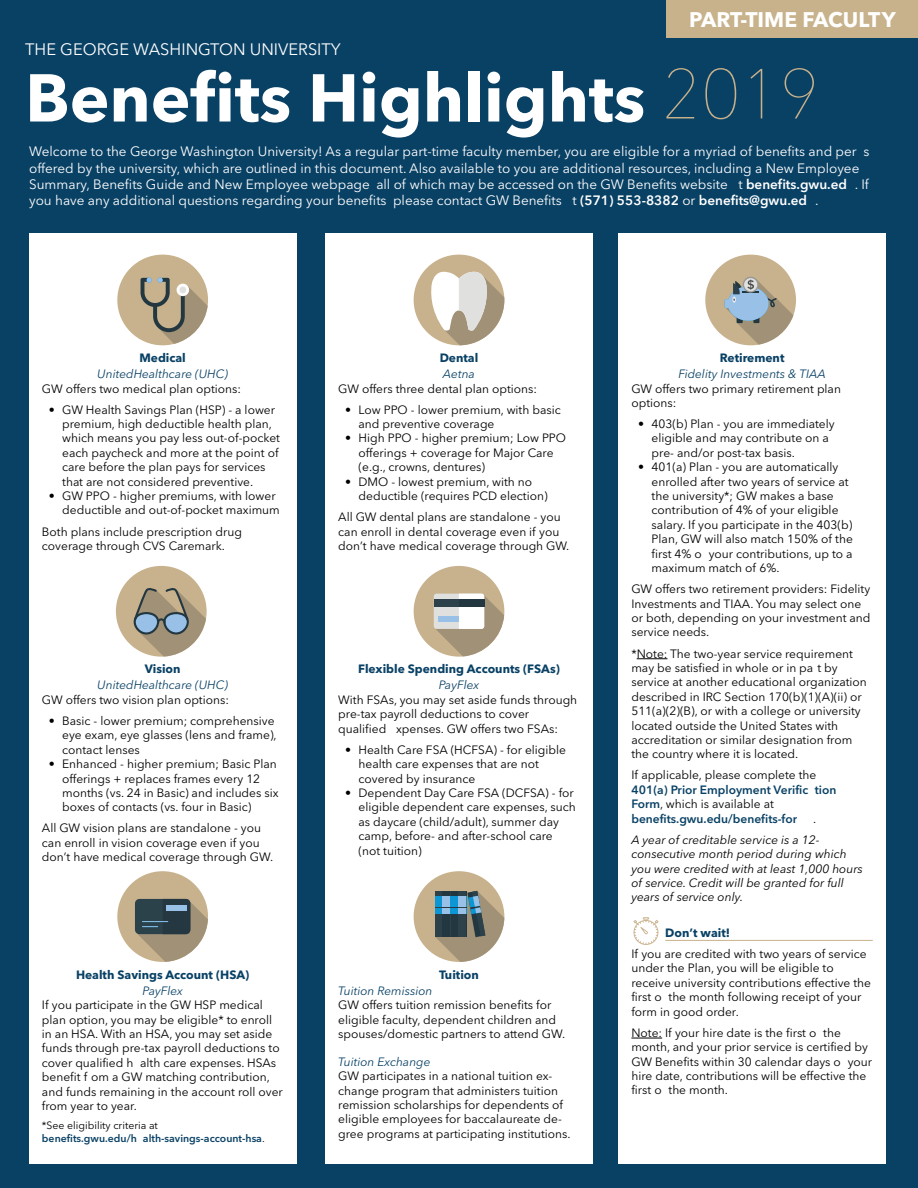
<style>
.page{position:relative;width:918px;height:1188px;background:#094165}
.page>*{position:absolute;margin:0;border:0;box-sizing:border-box;transform-origin:0 0}
.t1{font:700 66.75px "Avenir Next LT Pro";color:#fff}
.t2{font:700 21px "Avenir Next LT Pro";color:#fff}
.t3{font:16.5px "Avenir Next LT Pro";color:#fff}
.t4{font:13.5px/16.2px "Avenir Next LT Pro";color:#fff}
.t5{font:12px/14.4px "Avenir Next LT Pro";color:#000}
.t6{font:italic 12px/14.4px "Avenir Next LT Pro";color:#000}
.t7{font:italic 12px "Avenir Next LT Pro";color:#094165}
.t8{font:700 12px "Avenir Next LT Pro";color:#094165}
.t9{font:600 12px/14.4px "Avenir Next LT Pro";color:#094165}
.t10{font:600 10.5px/12.6px "Avenir Next LT Pro";color:#094165}
.s1{font-weight:200;font-size:70.05px;color:#c8b18b}
.s2{font-weight:600}
.s3{font-weight:400;color:#000}
</style>
<div class="page">
<div style="left:29px;top:233px;width:267px;height:930px;background:#fff"></div>
<div style="left:325px;top:233px;width:268px;height:930px;background:#fff"></div>
<div style="left:619px;top:233px;width:267px;height:930px;background:#fff"></div>
<div style="left:666px;top:0;width:252px;height:38px;background:#c8b28b"></div>
<hr style="left:631px;top:1038px;width:31px;height:1px;background:#000">
<svg style="left:633px;top:917px;width:26px;height:28px"></svg>
<hr style="left:665px;top:940px;width:208px;height:1px;background:#c8b28b">
<div style="left:117px;top:255px;width:91px;height:90px;background:#c8b28d;border-radius:50%"></div>
<svg style="left:141px;top:278px;width:67px;height:66px"></svg>
<div style="left:414px;top:566px;width:90px;height:91px;background:#c8b28d;border-radius:50%"></div>
<div style="left:434px;top:594px;width:50px;height:35px;background:#e0e0df;border-radius:3px"></div>
<div style="left:434px;top:599px;width:50px;height:8px;background:#2c414a"></div>
<svg style="left:435px;top:594px;width:69px;height:62px"></svg>
<div style="left:414px;top:871px;width:90px;height:91px;background:#c8b28d;border-radius:50%"></div>
<svg style="left:435px;top:891px;width:69px;height:71px"></svg>
<div style="left:414px;top:255px;width:90px;height:90px;background:#c8b28d;border-radius:50%"></div>
<svg style="left:429px;top:272px;width:75px;height:73px"></svg>
<div style="left:117px;top:871px;width:91px;height:91px;background:#c8b28d;border-radius:50%"></div>
<div style="left:135px;top:899px;width:55px;height:35px;background:#2c424b;border-radius:5px"></div>
<svg style="left:136px;top:899px;width:72px;height:63px"></svg>
<div style="left:166px;top:905px;width:21px;height:5px;background:#99c1e7"></div>
<div style="left:116px;top:566px;width:91px;height:91px;background:#c8b28d;border-radius:50%"></div>
<svg style="left:134px;top:586px;width:72px;height:71px"></svg>
<hr style="left:637px;top:658px;width:30px;height:1px;background:#000">
<div style="left:705px;top:255px;width:91px;height:90px;background:#c8b28d;border-radius:50%"></div>
<svg style="left:725px;top:277px;width:68px;height:68px"></svg>
<h2 class="t2" style="left:689px;top:7px;width:208px">PART-TIME FACULTY</h2>
<h3 class="t3" style="left:25px;top:39px;width:317px">THE GEORGE WASHINGTON UNIVERSITY</h3>
<h1 class="t1" style="left:25px;top:57px;width:795px">Benefits Highlights <span class="s1">2019</span></h1>
<p class="t4" style="left:29px;top:144px;width:842px">Welcome to the George Washington University! As a regular part-time faculty member, you are eligible for a myriad of benefits and per s offered by the university, which are outlined in this document. Also available to you are additional resources, including a New Employee Summary, Benefits Guide and New Employee webpage all of which may be accessed on the GW Benefits website t <span class="s2">benefits.gwu.ed</span> . If you have any additional questions regarding your benefits please contact GW Benefits t <span class="s2">(571) 553-8382</span> or <span class="s2">benefits@gwu.ed</span> .</p>
<p class="t8" style="left:139px;top:350px;width:48px">Medical</p>
<p class="t7" style="left:97px;top:367px;width:132px">UnitedHealthcare (UHC)</p>
<p class="t5" style="left:42px;top:381px;width:201px">GW offers two medical plan options:</p>
<p class="t5" style="left:62px;top:402px;width:219px;text-indent:-13px">• GW Health Savings Plan (HSP) - a lower premium, high deductible health plan, which means you pay less out-of-pocket each paycheck and more at the point of care before the plan pays for services that are not considered preventive.</p>
<p class="t5" style="left:62px;top:489px;width:219px;text-indent:-14px">• GW PPO - higher premiums, with lower deductible and out-of-pocket maximum</p>
<p class="t5" style="left:42px;top:524px;width:202px">Both plans include prescription drug coverage through CVS Caremark.</p>
<p class="t8" style="left:145px;top:662px;width:37px">Vision</p>
<p class="t7" style="left:97px;top:678px;width:132px">UnitedHealthcare (UHC)</p>
<p class="t5" style="left:42px;top:692px;width:189px">GW offers two vision plan options:</p>
<p class="t5" style="left:62px;top:714px;width:216px;text-indent:-13px">• Basic - lower premium; comprehensive eye exam, eye glasses (lens and frame), contact lenses</p>
<p class="t5" style="left:62px;top:757px;width:218px;text-indent:-14px">• Enhanced - higher premium; Basic Plan offerings + replaces frames every 12 months (vs. 24 in Basic) and includes six boxes of contacts (vs. four in Basic)</p>
<p class="t5" style="left:42px;top:821px;width:233px">All GW vision plans are standalone - you can enroll in vision coverage even if you don’t have medical coverage through GW.</p>
<p class="t8" style="left:76px;top:967px;width:175px">Health Savings Account (HSA)</p>
<p class="t7" style="left:142px;top:983px;width:42px">PayFlex</p>
<p class="t5" style="left:42px;top:998px;width:242px">If you participate in the GW HSP medical plan option, you may be eligible* to enroll in an HSA. With an HSA, you may set aside funds through pre-tax payroll deductions to cover qualified h alth care expenses. HSAs benefit f om a GW matching contribution, and funds remaining in the account roll over from year to year.</p>
<p class="t10" style="left:42px;top:1119px;width:224px"><span class="s3">*See eligibility criteria at<br></span>benefits.gwu.edu/h alth-savings-account-hsa<span class="s3">.</span></p>
<p class="t8" style="left:440px;top:350px;width:40px">Dental</p>
<p class="t7" style="left:443px;top:367px;width:34px">Aetna</p>
<p class="t5" style="left:338px;top:381px;width:200px">GW offers three dental plan options:</p>
<p class="t5" style="left:359px;top:402px;width:204px;text-indent:-14px">• Low PPO - lower premium, with basic and preventive coverage</p>
<p class="t5" style="left:359px;top:431px;width:209px;text-indent:-13px">• High PPO - higher premium; Low PPO offerings + coverage for Major Care (e.g., crowns, dentures)</p>
<p class="t5" style="left:359px;top:474px;width:191px;text-indent:-14px">• DMO - lowest premium, with no deductible (requires PCD election)</p>
<p class="t5" style="left:338px;top:510px;width:233px">All GW dental plans are standalone - you can enroll in dental coverage even if you don’t have medical coverage through GW.</p>
<p class="t8" style="left:358px;top:662px;width:203px">Flexible Spending Accounts (FSAs)</p>
<p class="t7" style="left:439px;top:678px;width:42px">PayFlex</p>
<p class="t5" style="left:338px;top:692px;width:240px">With FSAs, you may set aside funds through pre-tax payroll deductions to cover qualified xpenses. GW offers two FSAs:</p>
<p class="t5" style="left:359px;top:742px;width:209px;text-indent:-14px">• Health Care FSA (HCFSA) - for eligible health care expenses that are not covered by insurance</p>
<p class="t5" style="left:359px;top:786px;width:219px;text-indent:-14px">• Dependent Day Care FSA (DCFSA) - for eligible dependent care expenses, such as daycare (child/adult), summer day camp, before- and after-school care (not tuition)</p>
<p class="t8" style="left:439px;top:967px;width:41px">Tuition</p>
<p class="t7" style="left:338px;top:983px;width:96px">Tuition Remission</p>
<p class="t5" style="left:338px;top:998px;width:228px">GW offers tuition remission benefits for eligible faculty, dependent children and spouses/domestic partners to attend GW.</p>
<p class="t7" style="left:338px;top:1054px;width:94px">Tuition Exchange</p>
<p class="t5" style="left:338px;top:1069px;width:234px">GW participates in a national tuition ex&shy;change program that administers tuition remission scholarships for dependents of eligible employees for baccalaureate de&shy;gree programs at participating institutions.</p>
<p class="t8" style="left:720px;top:350px;width:66px">Retirement</p>
<p class="t7" style="left:678px;top:367px;width:149px">Fidelity Investments &amp; TIAA</p>
<p class="t5" style="left:631px;top:381px;width:211px">GW offers two primary retirement plan options:</p>
<p class="t5" style="left:652px;top:417px;width:184px;text-indent:-14px">• 403(b) Plan - you are immediately eligible and may contribute on a pre- and/or post-tax basis.</p>
<p class="t5" style="left:652px;top:460px;width:203px;text-indent:-14px">• 401(a) Plan - you are automatically enrolled after two years of service at the university*; GW makes a base contribution of 4% of your eligible salary. If you participate in the 403(b)<br>Plan, GW will also match 150% of the first 4% o your contributions, up to a maximum match of 6%.</p>
<p class="t5" style="left:631px;top:582px;width:241px">GW offers two retirement providers: Fidelity Investments and TIAA. You may select one or both, depending on your investment and service needs.</p>
<p class="t5" style="left:631px;top:646px;width:237px">*Note: The two-year service requirement may be satisfied in whole or in pa t by service at another educational organization described in IRC Section 170(b)(1)(A)(ii) or 511(a)(2)(B), or with a college or university located outside the United States with accreditation or similar designation from the country where it is located.</p>
<p class="t5" style="left:631px;top:768px;width:187px">If applicable, please complete the</p>
<p class="t9" style="left:631px;top:782px;width:207px">401(a) Prior Employment Verific tion<br>Form<span class="s3">, which is available at </span>benefits.gwu.edu/benefits-for</p>
<p class="t5" style="left:813px;top:811px;width:5px">.</p>
<p class="t6" style="left:631px;top:832px;width:233px">A year of creditable service is a 12- consecutive month period during which you were credited with at least 1,000 hours of service. Credit will be granted for full years of service only.</p>
<p class="t8" style="left:665px;top:925px;width:66px">Don’t wait!</p>
<p class="t5" style="left:631px;top:947px;width:241px">If you are credited with two years of service under the Plan, you will be eligible to receive university contributions effective the first o the month following receipt of your form in good order.</p>
<p class="t5" style="left:631px;top:1025px;width:242px">Note: If your hire date is the first o the month, and your prior service is certified by GW Benefits within 30 calendar days o your hire date, contributions will be effective the first o the month.</p>
</div>
